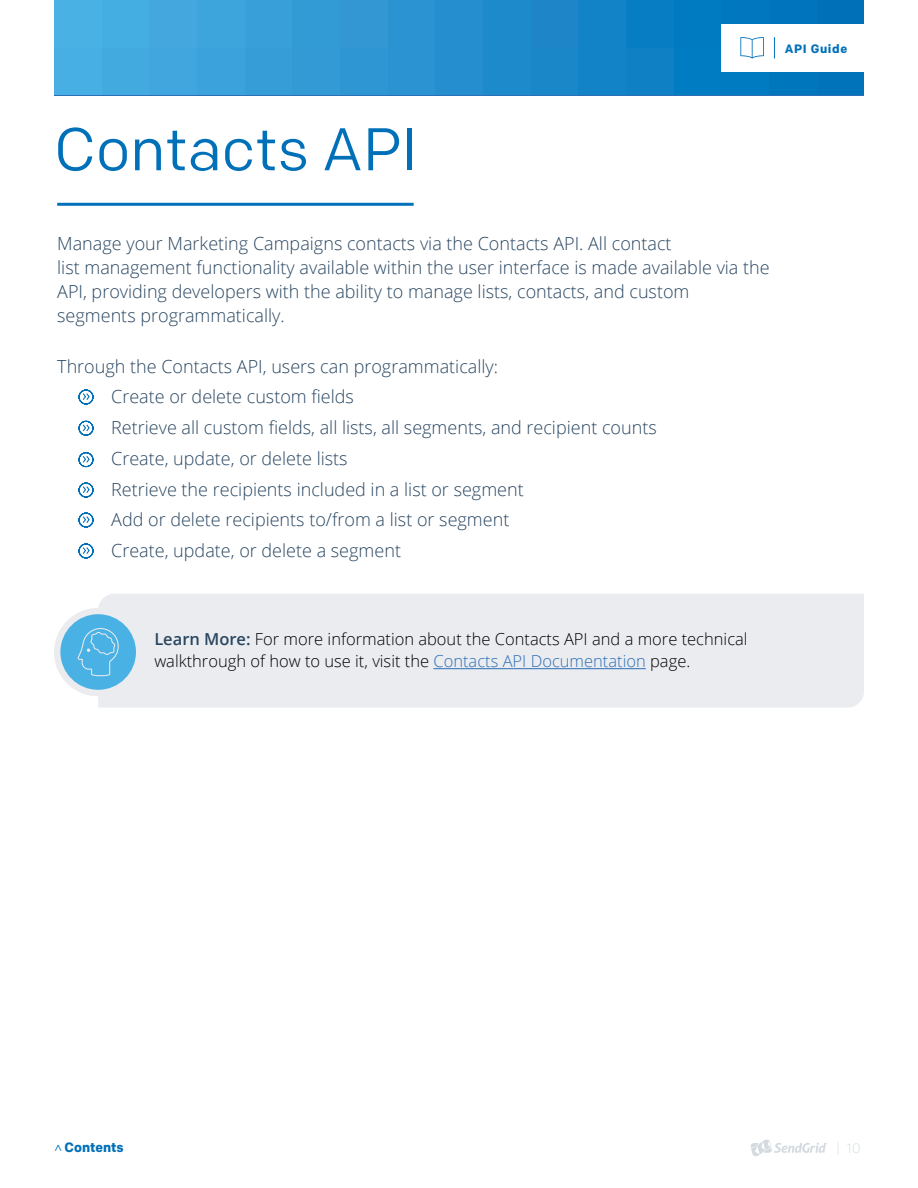
<style>
.page{position:relative;width:918px;height:1188px;background:#fff}
.page>*{position:absolute;margin:0;border:0;box-sizing:border-box;transform-origin:0 0}
.t1{font:60px "Colfax";color:#0070b9}
.t2{font:300 18px/30.8px "Open Sans";color:#294661}
.t3{font:300 16.5px/22.5px "Open Sans";color:#000}
.t4{font:700 13.5px "Colfax";color:#0070b9}
.t5{font:300 13.5px "Colfax";color:#d4dadf}
.t6{font:13.5px "Colfax";color:#0070b9}
.t7{font:700 12.15px "Colfax";letter-spacing:.05em;color:#0070b9}
.s1{font-weight:600;color:#294661}
.s2{color:#2d6fb7}
</style>
<div class="page">
<div style="left:816px;top:48px;width:48px;height:47px;background:#0073bb"></div>
<div style="left:816px;top:0;width:48px;height:48px;background:#0070b9"></div>
<div style="left:769px;top:48px;width:47px;height:47px;background:#0076bd"></div>
<div style="left:769px;top:0;width:47px;height:48px;background:#0074bc"></div>
<div style="left:721px;top:48px;width:48px;height:47px;background:#007ac0"></div>
<div style="left:721px;top:0;width:48px;height:48px;background:#0077be"></div>
<div style="left:673px;top:48px;width:48px;height:47px;background:#007dc2"></div>
<div style="left:673px;top:0;width:48px;height:48px;background:#007bc1"></div>
<div style="left:626px;top:48px;width:47px;height:47px;background:#1080c4"></div>
<div style="left:626px;top:0;width:47px;height:48px;background:#077ec3"></div>
<div style="left:578px;top:48px;width:48px;height:47px;background:#1283c6"></div>
<div style="left:578px;top:0;width:48px;height:48px;background:#1283c6"></div>
<div style="left:530px;top:48px;width:48px;height:47px;background:#1a87c9"></div>
<div style="left:530px;top:0;width:48px;height:48px;background:#1e86c8"></div>
<div style="left:483px;top:48px;width:47px;height:47px;background:#1c8acb"></div>
<div style="left:483px;top:0;width:47px;height:48px;background:#1c8acb"></div>
<div style="left:435px;top:48px;width:48px;height:47px;background:#258ece"></div>
<div style="left:435px;top:0;width:48px;height:48px;background:#258ece"></div>
<div style="left:388px;top:48px;width:47px;height:47px;background:#2b93d1"></div>
<div style="left:388px;top:0;width:47px;height:48px;background:#2b93d1"></div>
<div style="left:340px;top:48px;width:48px;height:47px;background:#2d96d3"></div>
<div style="left:340px;top:0;width:48px;height:48px;background:#3297d3"></div>
<div style="left:292px;top:48px;width:48px;height:47px;background:#349ad5"></div>
<div style="left:292px;top:0;width:48px;height:48px;background:#329bd6"></div>
<div style="left:245px;top:48px;width:47px;height:47px;background:#369dd7"></div>
<div style="left:245px;top:0;width:47px;height:48px;background:#399fd9"></div>
<div style="left:197px;top:48px;width:48px;height:47px;background:#3ba2db"></div>
<div style="left:197px;top:0;width:48px;height:48px;background:#3ea4dc"></div>
<div style="left:149px;top:48px;width:48px;height:47px;background:#41a6dd"></div>
<div style="left:149px;top:0;width:48px;height:48px;background:#44a8df"></div>
<div style="left:102px;top:48px;width:47px;height:47px;background:#43aae0"></div>
<div style="left:102px;top:0;width:47px;height:48px;background:#44ade2"></div>
<div style="left:54px;top:48px;width:48px;height:47px;background:#47afe3"></div>
<div style="left:54px;top:0;width:48px;height:48px;background:#4ab1e4"></div>
<div style="left:721px;top:24px;width:145px;height:48px;background:#fff"></div>
<svg style="left:740px;top:37px;width:24px;height:21px"></svg>
<svg style="left:774px;top:37px;width:1px;height:21px"></svg>
<svg style="left:751px;top:1140px;width:77px;height:16px"></svg>
<div style="left:98px;top:594px;width:766px;height:114px;background:#eaecef"></div>
<div style="left:54px;top:608px;width:88px;height:88px;background:#eaecef;border-radius:50%"></div>
<div style="left:60px;top:614px;width:76px;height:76px;background:#4ab1e4;border-radius:50%"></div>
<svg style="left:78px;top:628px;width:41px;height:48px"></svg>
<hr style="left:57px;top:203px;width:357px;height:3px;background:#0070b9">
<svg style="left:78px;top:389px;width:16px;height:16px"></svg>
<svg style="left:78px;top:420px;width:16px;height:16px"></svg>
<svg style="left:78px;top:452px;width:16px;height:16px"></svg>
<svg style="left:78px;top:482px;width:16px;height:16px"></svg>
<svg style="left:78px;top:512px;width:16px;height:16px"></svg>
<svg style="left:78px;top:543px;width:16px;height:16px"></svg>
<hr style="left:433px;top:668px;width:213px;height:1px;background:#2d6fb7">
<p class="t7" style="left:785px;top:41px;width:64px">API Guide</p>
<h1 class="t1" style="left:54px;top:112px;width:365px">Contacts API</h1>
<p class="t2" style="left:57px;top:231px;width:714px;line-height:24px">Manage your Marketing Campaigns contacts via the Contacts API. All contact<br>list management functionality available within the user interface is made available via the API, providing developers with the ability to manage lists, contacts, and custom segments programmatically.</p>
<p class="t2" style="left:111px;top:350px;width:547px;text-indent:-54px">Through the Contacts API, users can programmatically:<br>Create or delete custom fields<br>Retrieve all custom fields, all lists, all segments, and recipient counts Create, update, or delete lists<br>Retrieve the recipients included in a list or segment<br>Add or delete recipients to/from a list or segment<br>Create, update, or delete a segment</p>
<p class="t3" style="left:154px;top:627px;width:595px"><span class="s1">Learn More:</span> For more information about the Contacts API and a more technical walkthrough of how to use it, visit the <span class="s2">Contacts API Documentation</span> page.</p>
<p class="t6" style="left:50px;top:1152px;width:9px;rotate:-90deg">&gt;</p>
<p class="t4" style="left:65px;top:1139px;width:61px">Contents</p>
<p class="t5" style="left:836px;top:1140px;width:26px">| 10</p>
</div>
